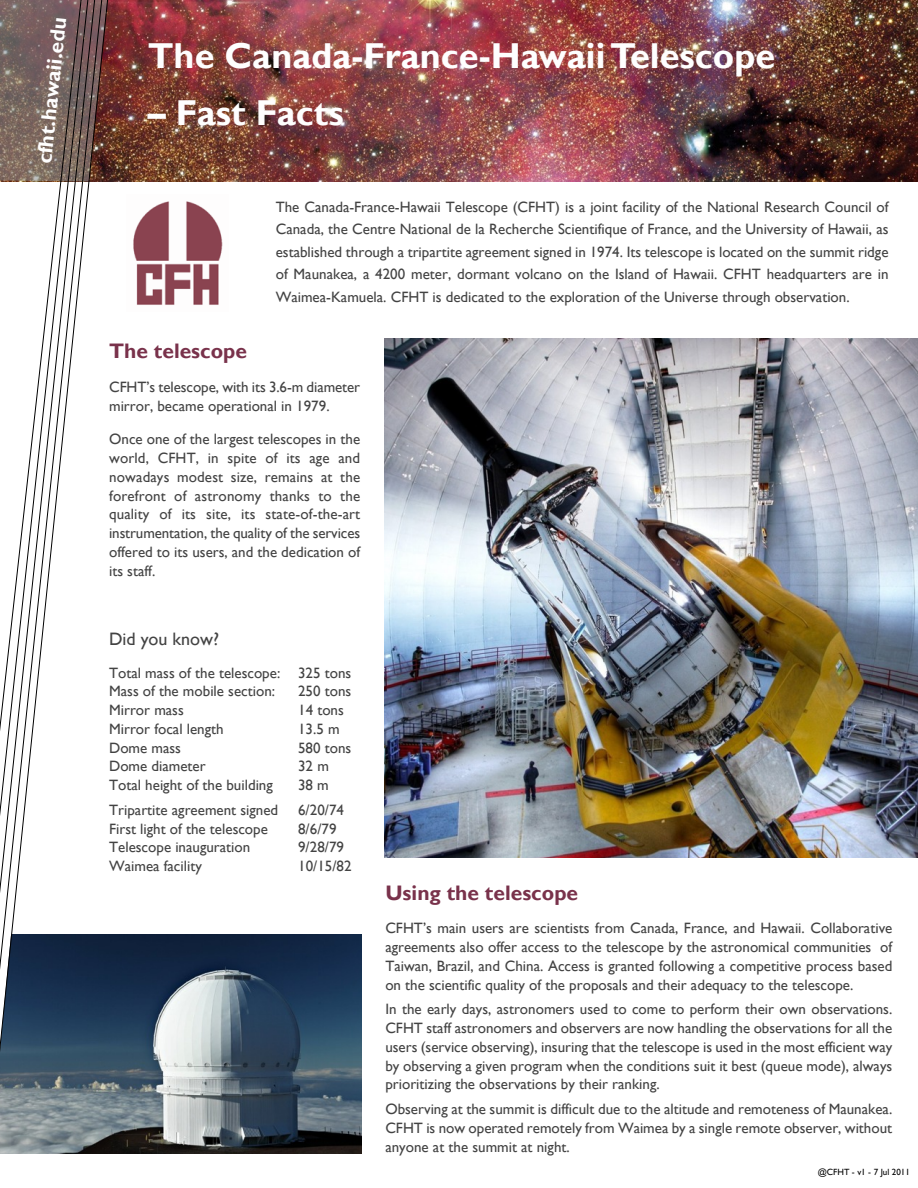
<style>
.page{position:relative;width:918px;height:1188px;background:#fff}
.page>*{position:absolute;margin:0;border:0;box-sizing:border-box;transform-origin:0 0}
.t1{font:700 36px "Gill Sans";color:#fefefe}
.t2{font:700 21px "Gill Sans";color:#79324b}
.t3{font:700 21px "Gill Sans";color:#fefefe}
.t4{font:18px "Gill Sans";color:#434343}
.t5{font:15px/18.8px "Gill Sans";color:#434343;text-align:justify}
.t6{font:9px "Gill Sans";color:#000}
</style>
<div class="page">
<img style="left:108px;top:0;width:809px;height:181px">
<img style="left:384px;top:338px;width:534px;height:520px">
<img style="left:108px;top:934px;width:254px;height:219px">
<svg style="left:103px;top:0;width:5px;height:1154px"></svg>
<img style="left:133px;top:201px;width:90px;height:104px">
<svg style="left:89px;top:0;width:14px;height:1154px"></svg>
<svg style="left:82px;top:0;width:7px;height:1154px"></svg>
<svg style="left:0;top:0;width:82px;height:1154px"></svg>
<h2 class="t3" style="left:37px;top:163px;width:149px;rotate:-84deg">cfht.hawaii.edu</h2>
<h1 class="t1" style="left:148px;top:43px;width:629px">The Canada-France-Hawaii Telescope</h1>
<h1 class="t1" style="left:148px;top:100px;width:198px">– Fast Facts</h1>
<p class="t5" style="left:276px;top:197px;width:614px;line-height:22.5px">The Canada-France-Hawaii Telescope (CFHT) is a joint facility of the National Research Council of Canada, the Centre National de la Recherche Scientifique of France, and the University of Hawaii, as established through a tripartite agreement signed in 1974. Its telescope is located on the summit ridge of Maunakea, a 4200 meter, dormant volcano on the Island of Hawaii. CFHT headquarters are in Waimea-Kamuela. CFHT is dedicated to the exploration of the Universe through observation.</p>
<h2 class="t2" style="left:109px;top:344px;width:140px">The telescope</h2>
<p class="t5" style="left:109px;top:379px;width:253px">CFHT’s telescope, with its 3.6-m diameter mirror, became operational in 1979.</p>
<p class="t5" style="left:109px;top:432px;width:253px">Once one of the largest telescopes in the world, CFHT, in spite of its age and nowadays modest size, remains at the forefront of astronomy thanks to the quality of its site, its state-of-the-art instrumentation, the quality of the services offered to its users, and the dedication of its staff.</p>
<p class="t4" style="left:109px;top:632px;width:111px">Did you know?</p>
<p class="t5" style="left:109px;top:665px;width:244px">Total mass of the telescope: 325 tons<br>Mass of the mobile section:</p>
<p class="t5" style="left:298px;top:684px;width:55px">250 tons</p>
<p class="t5" style="left:109px;top:702px;width:76px">Mirror mass</p>
<p class="t5" style="left:298px;top:702px;width:47px">14 tons</p>
<p class="t5" style="left:109px;top:721px;width:116px">Mirror focal length</p>
<p class="t5" style="left:298px;top:721px;width:43px">13.5 m</p>
<p class="t5" style="left:109px;top:740px;width:73px">Dome mass</p>
<p class="t5" style="left:298px;top:740px;width:55px">580 tons</p>
<p class="t5" style="left:109px;top:759px;width:98px">Dome diameter</p>
<p class="t5" style="left:298px;top:759px;width:32px">32 m</p>
<p class="t5" style="left:109px;top:777px;width:165px">Total height of the building</p>
<p class="t5" style="left:298px;top:777px;width:32px">38 m</p>
<p class="t5" style="left:109px;top:802px;width:171px">Tripartite agreement signed</p>
<p class="t5" style="left:298px;top:802px;width:47px">6/20/74</p>
<p class="t5" style="left:109px;top:821px;width:160px">First light of the telescope</p>
<p class="t5" style="left:298px;top:821px;width:40px">8/6/79</p>
<p class="t5" style="left:109px;top:840px;width:143px">Telescope inauguration</p>
<p class="t5" style="left:298px;top:840px;width:47px">9/28/79</p>
<p class="t5" style="left:109px;top:858px;width:94px">Waimea facility</p>
<p class="t5" style="left:298px;top:858px;width:55px">10/15/82</p>
<h2 class="t2" style="left:385px;top:885px;width:194px">Using the telescope</h2>
<p class="t5" style="left:385px;top:920px;width:509px">CFHT’s main users are scientists from Canada, France, and Hawaii. Collaborative agreements also offer access to the telescope by the astronomical communities of Taiwan, Brazil, and China. Access is granted following a competitive process based on the scientific quality of the proposals and their adequacy to the telescope.</p>
<p class="t5" style="left:385px;top:1001px;width:509px">In the early days, astronomers used to come to perform their own observations.<br>CFHT staff astronomers and observers are now handling the observations for all the users (service observing), insuring that the telescope is used in the most efficient way by observing a given program when the conditions suit it best (queue mode), always prioritizing the observations by their ranking.</p>
<p class="t5" style="left:385px;top:1101px;width:508px">Observing at the summit is difficult due to the altitude and remoteness of Maunakea.<br>CFHT is now operated remotely from Waimea by a single remote observer, without anyone at the summit at night.</p>
<p class="t6" style="left:818px;top:1168px;width:94px">@CFHT - v1 - 7 Jul 2011</p>
</div>
